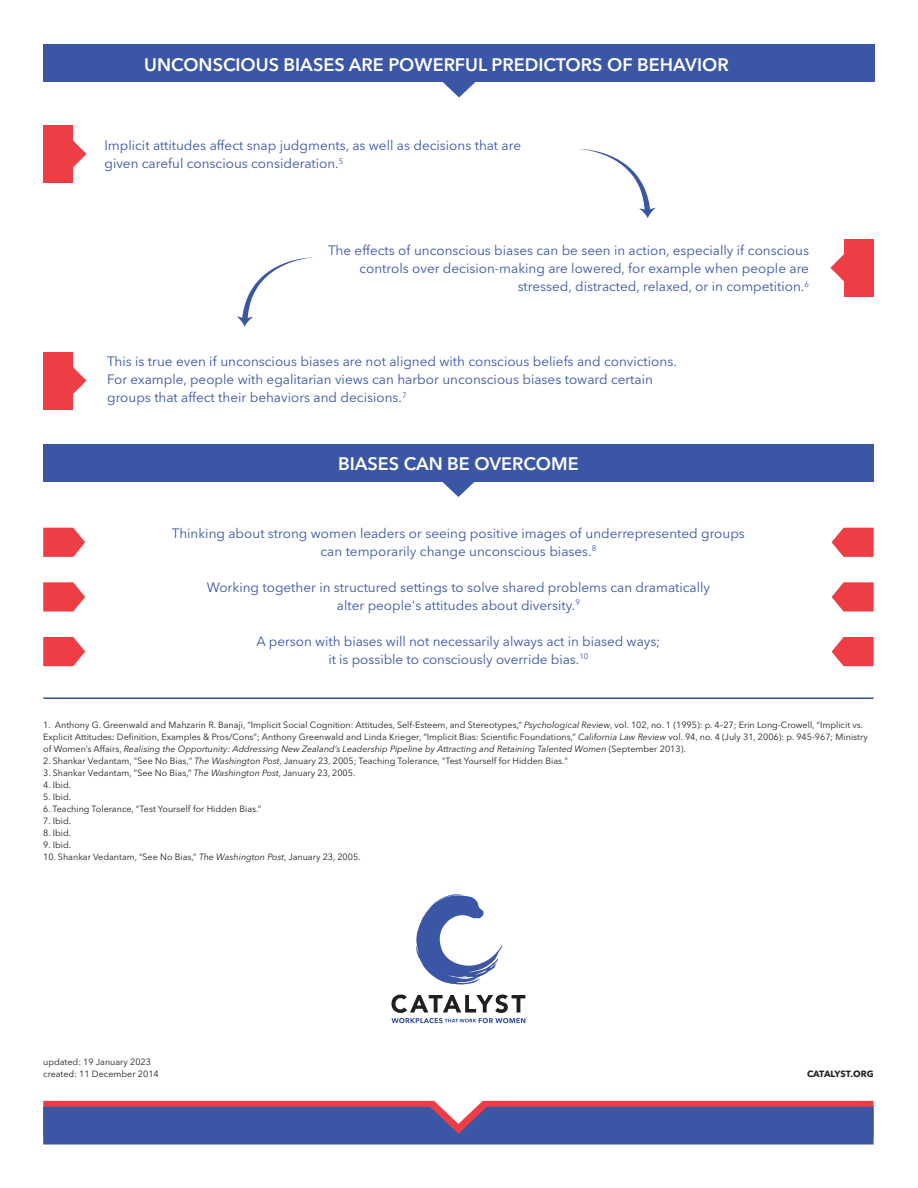
<style>
.page{position:relative;width:918px;height:1188px;background:#fff}
.page>*{position:absolute;margin:0;border:0;box-sizing:border-box;transform-origin:0 0}
.t1{font:600 18px "Avenir Next LT Pro";color:#fff}
.t2{font:13.5px/18px "Avenir Next LT Pro";color:#3a56a5;text-align:center}
.t3{font:9px/12px "Avenir Next LT Pro";color:#231f20}
.t4{font:700 9px "Avenir Next LT Pro";letter-spacing:-.01em;color:#231f20}
.s1{font-style:italic}
</style>
<div class="page">
<hr style="left:43px;top:697px;width:831px;height:2px;background:#3a56a5">
<div style="left:43px;top:45px;width:832px;height:37px;background:#3a56a5"></div>
<svg style="left:443px;top:82px;width:33px;height:15px"></svg>
<div style="left:43px;top:444px;width:831px;height:38px;background:#3a56a5"></div>
<svg style="left:442px;top:482px;width:32px;height:15px"></svg>
<svg style="left:43px;top:528px;width:42px;height:29px"></svg>
<svg style="left:43px;top:582px;width:42px;height:30px"></svg>
<svg style="left:43px;top:637px;width:42px;height:29px"></svg>
<svg style="left:832px;top:637px;width:42px;height:29px"></svg>
<svg style="left:832px;top:582px;width:42px;height:30px"></svg>
<svg style="left:832px;top:528px;width:42px;height:29px"></svg>
<div style="left:43px;top:125px;width:30px;height:58px;background:#ee3d44"></div>
<svg style="left:73px;top:140px;width:13px;height:28px"></svg>
<div style="left:43px;top:352px;width:30px;height:58px;background:#ee3d44"></div>
<svg style="left:73px;top:367px;width:13px;height:27px"></svg>
<div style="left:844px;top:239px;width:30px;height:58px;background:#ee3d44"></div>
<svg style="left:830px;top:254px;width:14px;height:28px"></svg>
<svg style="left:580px;top:149px;width:76px;height:69px"></svg>
<svg style="left:237px;top:257px;width:76px;height:70px"></svg>
<svg style="left:43px;top:1101px;width:831px;height:44px;background:#57579a"></svg>
<svg style="left:391px;top:995px;width:134px;height:28px"></svg>
<svg style="left:416px;top:894px;width:86px;height:91px"></svg>
<h1 class="t1" style="left:144px;top:53px;width:586px">UNCONSCIOUS BIASES ARE POWERFUL PREDICTORS OF BEHAVIOR</h1>
<h2 class="t2" style="left:104px;top:137px;width:418px;text-align:left">Implicit attitudes affect snap judgments, as well as decisions that are given careful conscious consideration.<sup>5</sup></h2>
<h2 class="t2" style="left:328px;top:241px;width:482px;text-align:right">The effects of unconscious biases can be seen in action, especially if conscious controls over decision-making are lowered, for example when people are stressed, distracted, relaxed, or in competition.<sup>6</sup></h2>
<p class="t2" style="left:107px;top:353px;width:571px;text-align:left">This is true even if unconscious biases are not aligned with conscious beliefs and convictions.<br>For example, people with egalitarian views can harbor unconscious biases toward certain groups that affect their behaviors and decisions.<sup>7</sup></p>
<h1 class="t1" style="left:338px;top:453px;width:242px">BIASES CAN BE OVERCOME</h1>
<h2 class="t2" style="left:172px;top:524px;width:575px">Thinking about strong women leaders or seeing positive images of underrepresented groups can temporarily change unconscious biases.<sup>8</sup></h2>
<h2 class="t2" style="left:207px;top:578px;width:505px">Working together in structured settings to solve shared problems can dramatically alter people's attitudes about diversity.<sup>9</sup></h2>
<h2 class="t2" style="left:256px;top:632px;width:405px">A person with biases will not necessarily always act in biased ways; it is possible to consciously override bias.<sup>10</sup></h2>
<p class="t3" style="left:43px;top:719px;width:826px">1. Anthony G. Greenwald and Mahzarin R. Banaji, “Implicit Social Cognition: Attitudes, Self-Esteem, and Stereotypes,” <span class="s1">Psychological Review</span>, vol. 102, no. 1 (1995): p. 4–27; Erin Long-Crowell, “Implicit vs.<br>Explicit Attitudes: Definition, Examples &amp; Pros/Cons”; Anthony Greenwald and Linda Krieger, “Implicit Bias: Scientific Foundations,” <span class="s1">California Law Review</span> vol. 94, no. 4 (July 31, 2006): p. 945-967; Ministry of Women’s Affairs, <span class="s1">Realising the Opportunity: Addressing New Zealand’s Leadership Pipeline by Attracting and Retaining Talented Women</span> (September 2013).</p>
<p class="t3" style="left:43px;top:755px;width:526px">2. Shankar Vedantam, "See No Bias," <span class="s1">The Washington Post</span>, January 23, 2005; Teaching Tolerance, "Test Yourself for Hidden Bias."</p>
<p class="t3" style="left:43px;top:767px;width:314px">3. Shankar Vedantam, “See No Bias,” <span class="s1">The Washington Post</span>, January 23, 2005.</p>
<p class="t3" style="left:43px;top:779px;width:29px">4. Ibid.</p>
<p class="t3" style="left:43px;top:791px;width:29px">5. Ibid.</p>
<p class="t3" style="left:43px;top:803px;width:220px">6. Teaching Tolerance, “Test Yourself for Hidden Bias.”</p>
<p class="t3" style="left:43px;top:815px;width:29px">7. Ibid.</p>
<p class="t3" style="left:43px;top:827px;width:29px">8. Ibid.</p>
<p class="t3" style="left:43px;top:839px;width:29px">9. Ibid.</p>
<p class="t3" style="left:43px;top:851px;width:319px">10. Shankar Vedantam, “See No Bias,” <span class="s1">The Washington Post</span>, January 23, 2005.</p>
<p class="t3" style="left:43px;top:1056px;width:117px">updated: 19 January 2023 created: 11 December 2014</p>
<p class="t4" style="left:807px;top:1068px;width:68px">CATALYST.ORG</p>
</div>
